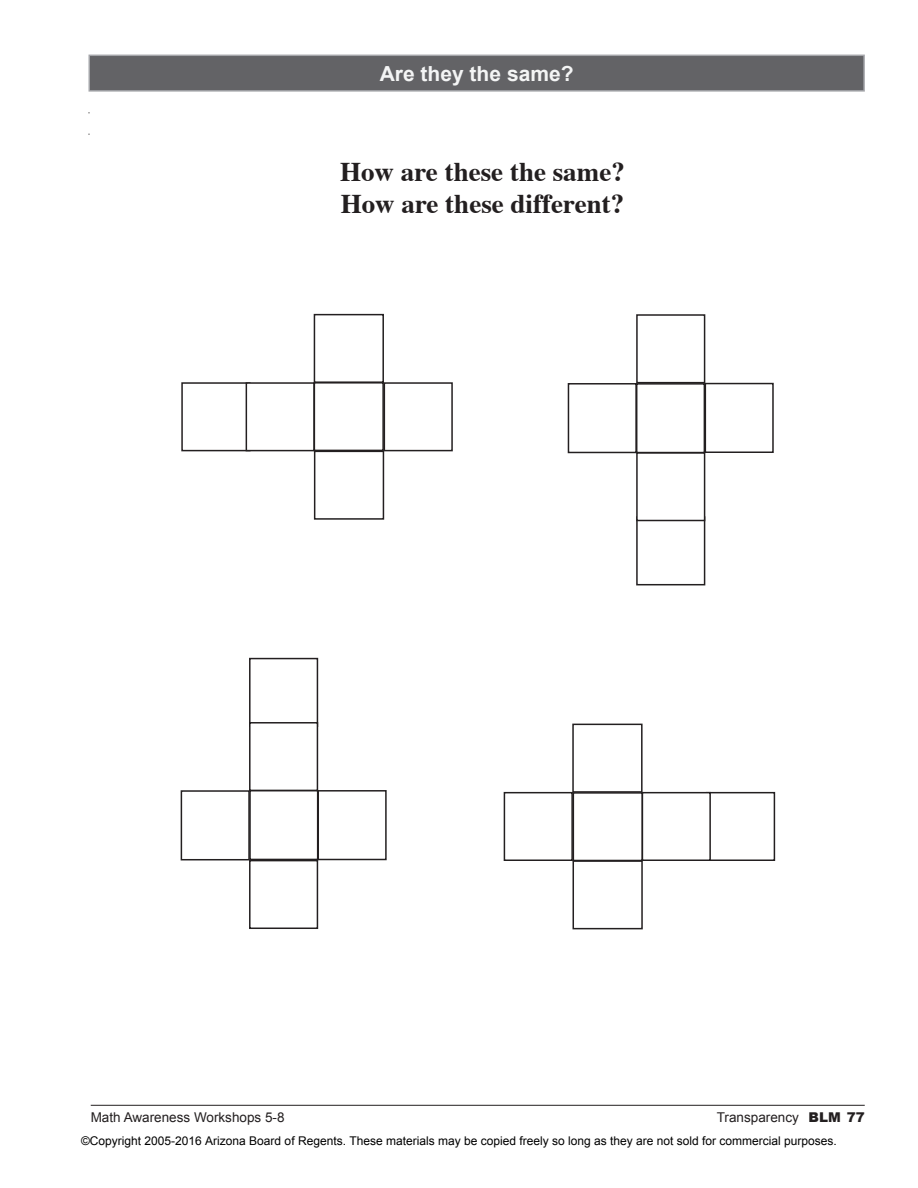
<style>
.page{position:relative;width:918px;height:1188px;background:#fff}
.page>*{position:absolute;margin:0;border:0;box-sizing:border-box;transform-origin:0 0}
.t1{font:700 27px "Times";color:#231f20}
.t2{font:700 20.7px "Arial";color:#f4f5f5}
.t3{font:13.5px "Arial";color:#231f20}
.t4{font:12px "Arial";color:#000}
.s1{font-weight:900}
</style>
<div class="page">
<hr style="left:91px;top:1105px;width:774px;height:1px;background:#231f20">
<div style="left:89px;top:55px;width:775px;height:36px;background:#636366"></div>
<hr style="left:89px;top:55px;width:776px;height:1px;background:#a5a6aa">
<hr style="left:89px;top:56px;width:1px;height:34px;background:#a5a6aa">
<hr style="left:863px;top:56px;width:2px;height:34px;background:#a5a6aa">
<hr style="left:89px;top:90px;width:776px;height:2px;background:#a5a6aa">
<div style="left:384px;top:382px;width:69px;height:69px;border:2px solid #231f20"></div>
<div style="left:181px;top:382px;width:70px;height:69px;border:2px solid #231f20"></div>
<div style="left:246px;top:383px;width:68px;height:68px;background:#fff"></div>
<div style="left:246px;top:382px;width:69px;height:69px;border:2px solid #231f20"></div>
<div style="left:314px;top:451px;width:70px;height:69px;border:2px solid #231f20"></div>
<div style="left:314px;top:314px;width:70px;height:69px;border:2px solid #231f20"></div>
<div style="left:314px;top:382px;width:70px;height:69px;border:2px solid #231f20"></div>
<div style="left:636px;top:314px;width:69px;height:69px;border:2px solid #231f20"></div>
<div style="left:636px;top:516px;width:69px;height:69px;border:2px solid #231f20"></div>
<div style="left:637px;top:453px;width:68px;height:68px;background:#fff"></div>
<div style="left:636px;top:452px;width:69px;height:69px;border:2px solid #231f20"></div>
<div style="left:705px;top:383px;width:69px;height:70px;border:2px solid #231f20"></div>
<div style="left:568px;top:383px;width:69px;height:70px;border:2px solid #231f20"></div>
<div style="left:636px;top:383px;width:69px;height:70px;border:2px solid #231f20"></div>
<div style="left:504px;top:792px;width:69px;height:69px;border:2px solid #231f20"></div>
<div style="left:706px;top:792px;width:69px;height:69px;border:2px solid #231f20"></div>
<div style="left:642px;top:793px;width:68px;height:67px;background:#fff"></div>
<div style="left:642px;top:792px;width:69px;height:69px;border:2px solid #231f20"></div>
<div style="left:572px;top:724px;width:71px;height:69px;border:2px solid #231f20"></div>
<div style="left:573px;top:860px;width:70px;height:69px;border:2px solid #231f20"></div>
<div style="left:573px;top:792px;width:70px;height:69px;border:2px solid #231f20"></div>
<div style="left:249px;top:860px;width:69px;height:69px;border:2px solid #231f20"></div>
<div style="left:249px;top:658px;width:69px;height:69px;border:2px solid #231f20"></div>
<div style="left:250px;top:723px;width:67px;height:67px;background:#fff"></div>
<div style="left:249px;top:722px;width:69px;height:69px;border:2px solid #231f20"></div>
<div style="left:181px;top:790px;width:69px;height:70px;border:2px solid #231f20"></div>
<div style="left:318px;top:790px;width:69px;height:70px;border:2px solid #231f20"></div>
<div style="left:249px;top:790px;width:69px;height:70px;border:2px solid #231f20"></div>
<p class="t2" style="left:380px;top:62px;width:195px">Are they the same?</p>
<p class="t1" style="left:340px;top:154px;width:286px">How are these the same?</p>
<p class="t1" style="left:341px;top:186px;width:285px">How are these different?</p>
<p class="t3" style="left:91px;top:1110px;width:195px">Math Awareness Workshops 5-8</p>
<p class="t3" style="left:717px;top:1110px;width:149px">Transparency <span class="s1">BLM 77</span></p>
<p class="t4" style="left:81px;top:1133px;width:757px">©Copyright 2005-2016 Arizona Board of Regents. These materials may be copied freely so long as they are not sold for commercial purposes.</p>
</div>
